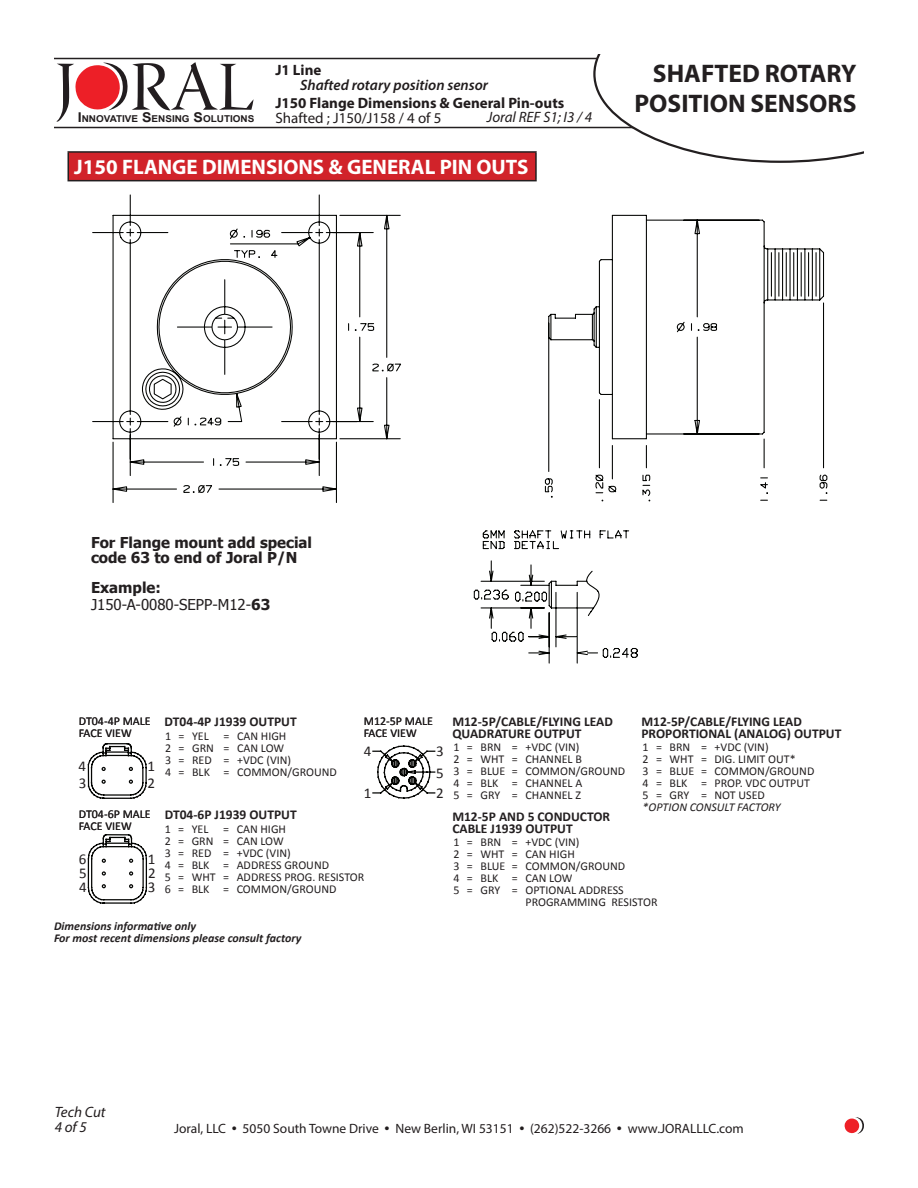
<style>
.page{position:relative;width:918px;height:1188px;background:#fff}
.page>*{position:absolute;margin:0;border:0;box-sizing:border-box;transform-origin:0 0}
.t1{font:700 25.5px/30.6px "Myriad Pro";color:#231f20;text-align:right}
.t2{font:700 21px "Myriad Pro";color:#fff}
.t3{font:700 15px/15px "Tahoma";color:#231f20}
.t4{font:700 15px "Myriad Pro";color:#211c1d}
.t5{font:15px/16.5px "Tahoma";color:#231f20}
.t6{font:italic 600 15px "Myriad Pro";color:#211c1d}
.t7{font:italic 15px/15px "Myriad Pro";color:#211c1d}
.t8{font:15px "Myriad Pro";color:#211c1d}
.t9{font:15px/21.8px "Calibri";color:#231f20}
.t10{font:700 13.5px/12px "Calibri";color:#231f20}
.t11{font:13.5px "Myriad Pro";color:#211c1d}
.t12{font:12px/12px "Calibri";color:#231f20}
.t13{font:italic 700 12px/12px "Calibri";color:#231f20}
.t14{font:italic 12px "Calibri";color:#231f20}
.t15{font:700 9.45px "Arial";color:#211c1d;scale:1.05 1}
.s1{font-size:13.5px}
.s2{font-weight:700}
.s3{font-size:18px}
</style>
<div class="page">
<svg style="left:844px;top:1117px;width:20px;height:17px"></svg>
<div style="left:68px;top:152px;width:468px;height:29px;background:#d1232a"></div>
<hr style="left:68px;top:151px;width:469px;height:2px;background:#231f20">
<svg style="left:68px;top:153px;width:1px;height:27px"></svg>
<hr style="left:535px;top:153px;width:2px;height:27px;background:#231f20">
<hr style="left:68px;top:180px;width:469px;height:1px;background:#231f20">
<svg style="left:92px;top:194px;width:736px;height:470px"></svg>
<svg style="left:372px;top:745px;width:64px;height:54px"></svg>
<svg style="left:87px;top:834px;width:61px;height:70px"></svg>
<svg style="left:87px;top:743px;width:60px;height:56px"></svg>
<hr style="left:54px;top:127px;width:810px;height:1px;background:#231f20">
<hr style="left:54px;top:58px;width:810px;height:1px;background:#231f20">
<svg style="left:593px;top:54px;width:271px;height:109px"></svg>
<svg style="left:56px;top:62px;width:198px;height:60px"></svg>
<p class="t15" style="left:78px;top:113px;width:169px"><span class="s1">I</span>NNOVATIVE <span class="s1">S</span>ENSING <span class="s1">S</span>OLUTIONS</p>
<p class="t4" style="left:275px;top:60px;width:48px">J1 Line</p>
<p class="t6" style="left:300px;top:75px;width:190px">Shafted rotary position sensor</p>
<p class="t4" style="left:275px;top:93px;width:290px">J150 Flange Dimensions &amp; General Pin-outs</p>
<p class="t8" style="left:275px;top:108px;width:168px">Shafted ; J150/J158 / 4 of 5</p>
<p class="t7" style="left:487px;top:110px;width:107px">Joral REF S1; I3 / 4</p>
<h2 class="t2" style="left:74px;top:153px;width:456px">J150 FLANGE DIMENSIONS &amp; GENERAL PIN OUTS</h2>
<h1 class="t1" style="left:634px;top:57px;width:223px">SHAFTED ROTARY<br>POSITION SENSORS</h1>
<p class="t3" style="left:91px;top:534px;width:223px">For Flange mount add special code 63 to end of Joral P/N</p>
<p class="t5" style="left:91px;top:579px;width:181px"><span class="s2">Example:<br></span>J150-A-0080-SEPP-M12-<span class="s2">63</span></p>
<p class="t12" style="left:79px;top:715px;width:74px">DT04-4P MALE<br>FACE VIEW</p>
<p class="t9" style="left:147px;top:755px;width:9px">1</p>
<p class="t9" style="left:79px;top:772px;width:9px">3</p>
<p class="t9" style="left:147px;top:772px;width:9px">2</p>
<p class="t9" style="left:78px;top:756px;width:9px">4</p>
<p class="t12" style="left:79px;top:808px;width:74px">DT04-6P MALE<br>FACE VIEW</p>
<p class="t9" style="left:148px;top:852px;width:9px;line-height:14.1px">1<br>2</p>
<p class="t9" style="left:79px;top:876px;width:9px">4</p>
<p class="t9" style="left:148px;top:876px;width:9px">3</p>
<p class="t9" style="left:79px;top:848px;width:9px">6</p>
<p class="t9" style="left:79px;top:862px;width:9px">5</p>
<p class="t10" style="left:165px;top:716px;width:134px">DT04-4P J1939 OUTPUT</p>
<p class="t10" style="left:452px;top:716px;width:162px">M12-5P/CABLE/FLYING LEAD<br>QUADRATURE OUTPUT</p>
<p class="t10" style="left:641px;top:716px;width:202px">M12-5P/CABLE/FLYING LEAD<br>PROPORTIONAL (ANALOG) OUTPUT</p>
<p class="t12" style="left:364px;top:715px;width:71px">M12-5P MALE<br>FACE VIEW</p>
<p class="t12" style="left:165px;top:730px;width:173px">1 = YEL = CAN HIGH<br>2 = GRN = CAN LOW<br>3 = RED = +VDC (VIN)<br>4 = BLK = COMMON/GROUND</p>
<p class="t10" style="left:165px;top:808px;width:134px">DT04-6P J1939 OUTPUT</p>
<p class="t12" style="left:453px;top:741px;width:173px">1 = BRN = +VDC (VIN)<br>2 = WHT = CHANNEL B<br>3 = BLUE = COMMON/GROUND<br>4 = BLK = CHANNEL A<br>5 = GRY = CHANNEL Z</p>
<p class="t12" style="left:453px;top:836px;width:128px">1 = BRN = +VDC (VIN)</p>
<p class="t12" style="left:453px;top:848px;width:123px">2 = WHT = CAN HIGH</p>
<p class="t12" style="left:453px;top:860px;width:173px">3 = BLUE = COMMON/GROUND</p>
<p class="t12" style="left:453px;top:872px;width:121px">4 = BLK = CAN LOW</p>
<p class="t12" style="left:453px;top:884px;width:172px">5 = GRY = OPTIONAL ADDRESS</p>
<p class="t12" style="left:525px;top:896px;width:134px">PROGRAMMING RESISTOR</p>
<p class="t12" style="left:643px;top:741px;width:173px">1 = BRN = +VDC (VIN)<br>2 = WHT = DIG. LIMIT OUT*<br>3 = BLUE = COMMON/GROUND<br>4 = BLK = PROP. VDC OUTPUT<br>5 = GRY = NOT USED</p>
<p class="t14" style="left:643px;top:799px;width:140px">*OPTION CONSULT FACTORY</p>
<p class="t9" style="left:364px;top:740px;width:9px">4</p>
<p class="t9" style="left:436px;top:740px;width:9px">3<br>5</p>
<p class="t9" style="left:364px;top:782px;width:9px">1</p>
<p class="t9" style="left:436px;top:782px;width:9px">2</p>
<p class="t10" style="left:452px;top:810px;width:159px">M12-5P AND 5 CONDUCTOR<br>CABLE J1939 OUTPUT</p>
<p class="t12" style="left:165px;top:823px;width:201px">1 = YEL = CAN HIGH<br>2 = GRN = CAN LOW<br>3 = RED = +VDC (VIN)<br>4 = BLK = ADDRESS GROUND<br>5 = WHT = ADDRESS PROG. RESISTOR<br>6 = BLK = COMMON/GROUND</p>
<p class="t13" style="left:54px;top:920px;width:249px">Dimensions informative only<br>For most recent dimensions please consult factory</p>
<p class="t7" style="left:55px;top:1105px;width:52px">Tech Cut<br>4 of 5</p>
<p class="t11" style="left:174px;top:1120px;width:571px">Joral, LLC <span class="s3">•</span> 5050 South Towne Drive <span class="s3">•</span> New Berlin, WI 53151 <span class="s3">•</span> (262)522-3266 <span class="s3">•</span> www.JORALLLC.com</p>
</div>
